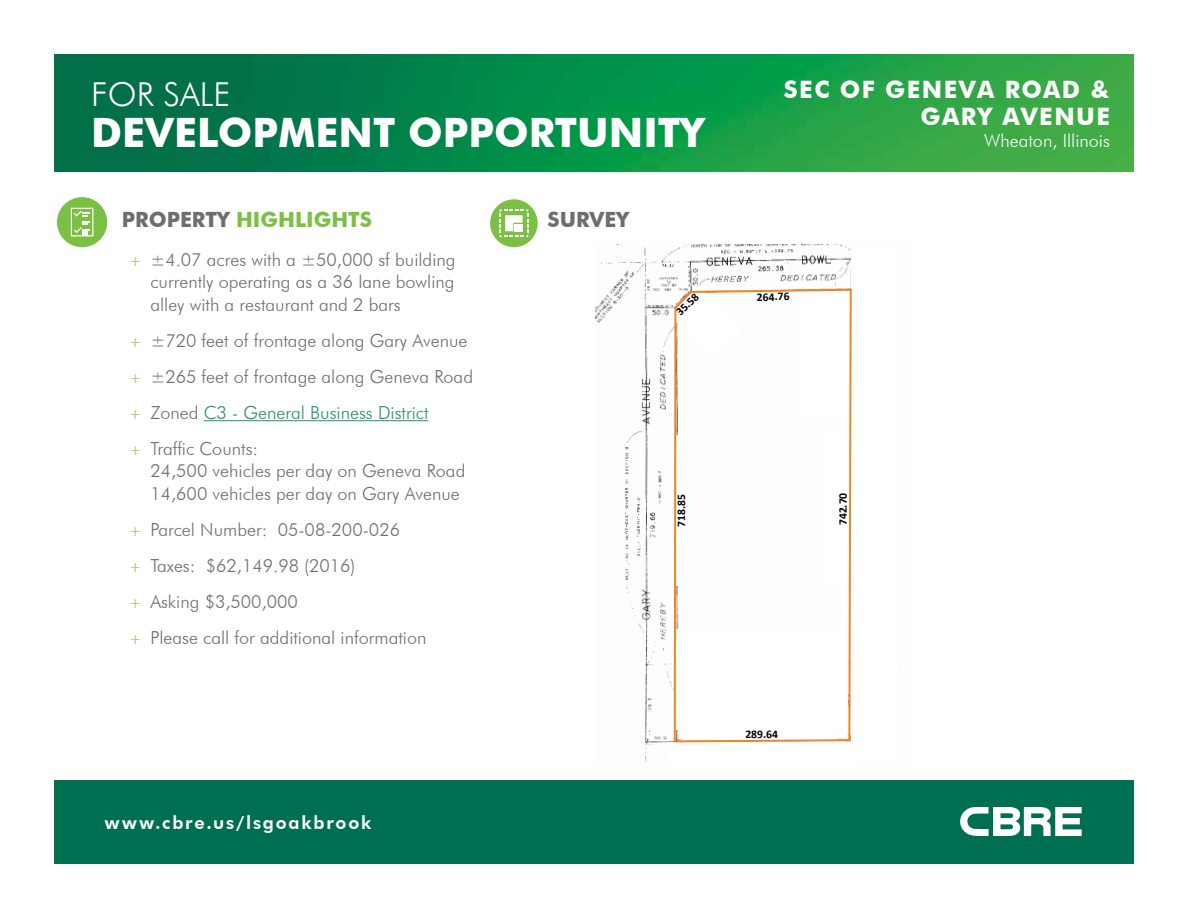
<style>
.page{position:relative;width:1188px;height:918px;background:#fff}
.page>*{position:absolute;margin:0;border:0;box-sizing:border-box;transform-origin:0 0}
.t1{font:700 40.5px "Futura BT";color:#fff}
.t2{font:300 33px "Futura BT";color:#fff}
.t3{font:700 24px/27px "Futura BT";letter-spacing:.06em;color:#fff;text-align:right}
.t4{font:700 21px "Futura BT";color:#7ac143}
.t5{font:700 21px "Futura BT";color:#6d6e71}
.t6{font:300 18px/36px "Futura BT";color:#6d6e71}
.t7{font:800 18px "Futura BT";letter-spacing:.1em;color:#fff}
.t8{font:300 18px "Futura BT";color:#fff}
.t9{font:700 11.7px "Calibri";color:#000}
.s1{color:#6d6e71}
.s2{font-family:"Minion Pro";font-weight:400;color:#a1d078}
.s3{color:#268e77}
</style>
<div class="page">
<img style="left:54px;top:54px;width:1080px;height:118px">
<div style="left:54px;top:780px;width:1080px;height:84px;background:#006f51"></div>
<svg style="left:960px;top:807px;width:122px;height:29px"></svg>
<div style="left:490px;top:199px;width:48px;height:48px;background:#7ac143;border-radius:50%"></div>
<svg style="left:500px;top:210px;width:28px;height:27px"></svg>
<div style="left:515px;top:224px;width:8px;height:7px;background:#fff"></div>
<img style="left:596px;top:244px;width:303px;height:518px">
<svg style="left:669px;top:286px;width:180px;height:72px"></svg>
<div style="left:668px;top:742px;width:184px;height:22px;background:#fff"></div>
<div style="left:851px;top:247px;width:46px;height:514px;background:#fff"></div>
<svg style="left:673px;top:288px;width:179px;height:455px"></svg>
<div style="left:676px;top:629px;width:172px;height:101px;background:#fff"></div>
<div style="left:57px;top:197px;width:50px;height:50px;background:#7ac143;border-radius:50%"></div>
<svg style="left:71px;top:208px;width:22px;height:28px"></svg>
<hr style="left:204px;top:420px;width:225px;height:1px;background:#268e77">
<h2 class="t2" style="left:91px;top:74px;width:141px">FOR SALE</h2>
<h1 class="t1" style="left:91px;top:108px;width:615px">DEVELOPMENT OPPORTUNITY</h1>
<p class="t4" style="left:122px;top:207px;width:252px"><span class="s1">PROPERTY</span> HIGHLIGHTS</p>
<p class="t5" style="left:548px;top:207px;width:83px">SURVEY</p>
<h3 class="t3" style="left:784px;top:75px;width:328px">SEC OF GENEVA ROAD &amp;<br>GARY AVENUE</h3>
<p class="t8" style="left:984px;top:130px;width:127px">Wheaton, Illinois</p>
<p class="t6" style="left:150px;top:248px;width:307px;line-height:22.5px;text-align:justify;text-indent:-20px"><span class="s2">+</span> ±4.07 acres with a ±50,000 sf building currently operating as a 36 lane bowling alley with a restaurant and 2 bars</p>
<p class="t6" style="left:130px;top:322px;width:344px"><span class="s2">+</span> ±720 feet of frontage along Gary Avenue <span class="s2">+</span> ±265 feet of frontage along Geneva Road <span class="s2">+</span> Zoned <span class="s3">C3 - General Business District<br></span><span class="s2">+</span> Traffic Counts:</p>
<p class="t6" style="left:150px;top:459px;width:317px;line-height:22.5px">24,500 vehicles per day on Geneva Road<br>14,600 vehicles per day on Gary Avenue</p>
<p class="t6" style="left:130px;top:511px;width:298px"><span class="s2">+</span> Parcel Number: 05-08-200-026<br><span class="s2">+</span> Taxes: $62,149.98 (2016)<br><span class="s2">+</span> Asking $3,500,000<br><span class="s2">+</span> Please call for additional information</p>
<p class="t7" style="left:105px;top:812px;width:268px">www.cbre.us/lsgoakbrook</p>
<p class="t9" style="left:673px;top:308px;width:28px;rotate:-44deg">35.58</p>
<p class="t9" style="left:757px;top:289px;width:34px;rotate:-1deg">264.76</p>
<p class="t9" style="left:674px;top:527px;width:34px;rotate:-90deg">718.85</p>
<p class="t9" style="left:836px;top:525px;width:34px;rotate:-90deg">742.70</p>
<p class="t9" style="left:745px;top:726px;width:34px">289.64</p>
</div>
